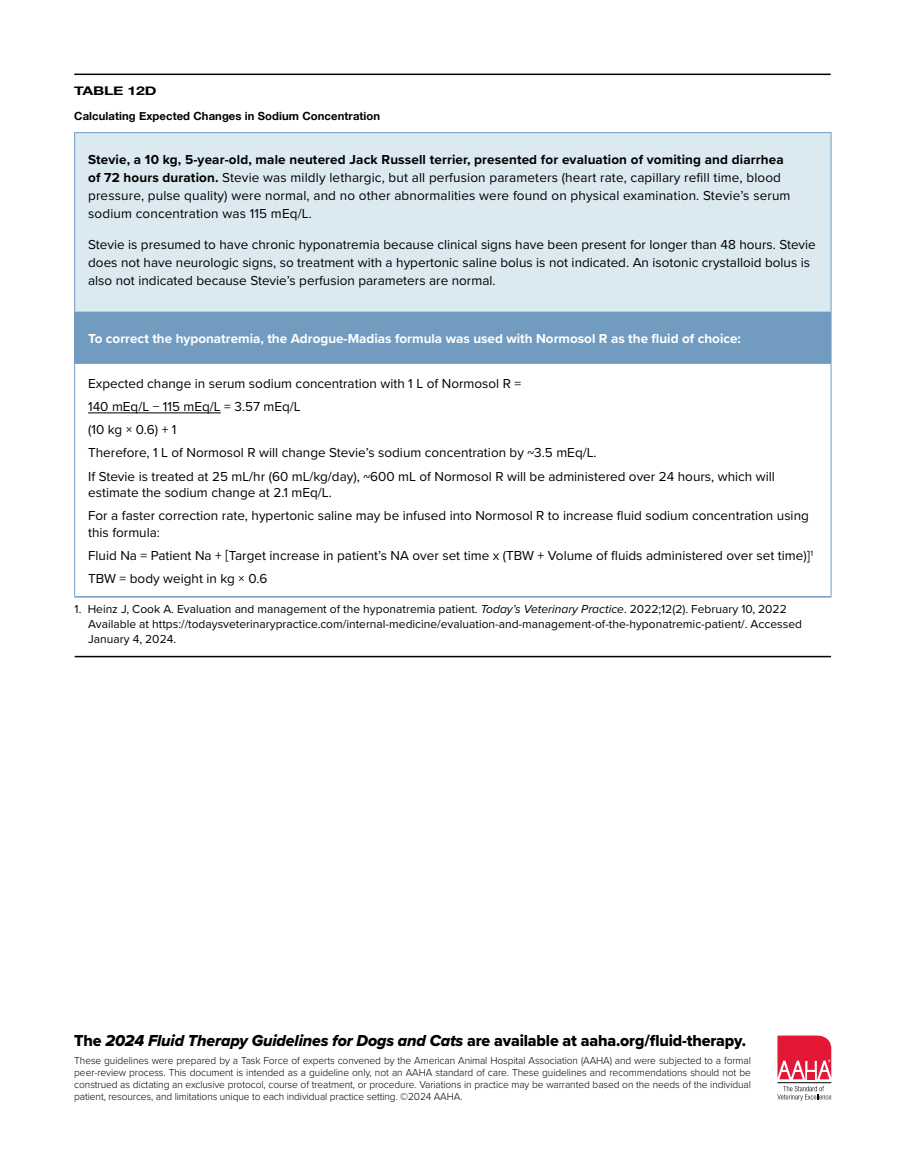
<style>
.page{position:relative;width:905px;height:1175px;background:#fff}
.page>*{position:absolute;margin:0;border:0;box-sizing:border-box;transform-origin:0 0}
.t1{font:16.5px "Proxima Nova Extrabld";letter-spacing:-.01em;color:#000}
.t2{font:13.5px/23.2px "Proxima Nova";color:#000}
.t3{font:700 13.5px "Proxima Nova";color:#fff}
.t4{font:12px/15px "Proxima Nova";color:#000}
.t5{font:700 12px "Helvetica Neue";letter-spacing:-.01em;color:#000;scale:1.32 1}
.t6{font:700 11.25px "Helvetica Neue";letter-spacing:.01em;color:#000}
.t7{font:300 10.5px/12px "Proxima Nova";letter-spacing:-.01em;color:#000;text-align:justify}
.s1{font-weight:700}
.s2{font-style:italic}
.s3{font-family:"Proxima Nova Extrabld It"}
</style>
<div class="page">
<hr style="left:777px;top:1082px;width:54px;height:1px;background:#000">
<svg style="left:777px;top:1035px;width:54px;height:44px;background:#e8425b"></svg>
<svg style="left:777px;top:1085px;width:54px;height:15px"></svg>
<hr style="left:74px;top:74px;width:756px;height:1px;background:#000">
<div style="left:75px;top:133px;width:756px;height:179px;background:#dbeaf1"></div>
<div style="left:75px;top:312px;width:756px;height:51px;background:#719cc0"></div>
<svg style="left:75px;top:364px;width:756px;height:292px"></svg>
<hr style="left:74px;top:132px;width:757px;height:1px;background:#719cc0">
<hr style="left:74px;top:133px;width:1px;height:179px;background:#719cc0">
<hr style="left:830px;top:133px;width:1px;height:179px;background:#719cc0">
<hr style="left:74px;top:312px;width:1px;height:51px;background:#719cc0">
<hr style="left:74px;top:363px;width:757px;height:1px;background:#719cc0">
<hr style="left:74px;top:364px;width:1px;height:232px;background:#719cc0">
<hr style="left:830px;top:364px;width:1px;height:232px;background:#719cc0">
<hr style="left:74px;top:596px;width:757px;height:1px;background:#719cc0">
<hr style="left:75px;top:656px;width:756px;height:1px;background:#000">
<hr style="left:88px;top:412px;width:133px;height:1px;background:#000">
<p class="t5" style="left:74px;top:82px;width:64px">TABLE 12D</p>
<p class="t6" style="left:74px;top:107px;width:307px">Calculating Expected Changes in Sodium Concentration</p>
<p class="t2" style="left:88px;top:149px;width:704px;line-height:18px"><span class="s1">Stevie, a 10 kg, 5-year-old, male neutered Jack Russell terrier, presented for evaluation of vomiting and diarrhea of 72 hours duration.</span> Stevie was mildly lethargic, but all perfusion parameters (heart rate, capillary refill time, blood pressure, pulse quality) were normal, and no other abnormalities were found on physical examination. Stevie’s serum sodium concentration was 115 mEq/L.</p>
<p class="t2" style="left:88px;top:235px;width:729px;line-height:18px">Stevie is presumed to have chronic hyponatremia because clinical signs have been present for longer than 48 hours. Stevie does not have neurologic signs, so treatment with a hypertonic saline bolus is not indicated. An isotonic crystalloid bolus is also not indicated because Stevie’s perfusion parameters are normal.</p>
<p class="t3" style="left:88px;top:328px;width:654px">To correct the hyponatremia, the Adrogue-Madias formula was used with Normosol R as the fluid of choice:</p>
<p class="t2" style="left:88px;top:371px;width:688px">Expected change in serum sodium concentration with 1 L of Normosol R =<br>140 mEq/L − 115 mEq/L = 3.57 mEq/L<br>(10 kg × 0.6) + 1<br>Therefore, 1 L of Normosol R will change Stevie’s sodium concentration by ~3.5 mEq/L.<br>If Stevie is treated at 25 mL/hr (60 mL/kg/day), ~600 mL of Normosol R will be administered over 24 hours, which will</p>
<p class="t2" style="left:88px;top:480px;width:722px">estimate the sodium change at 2.1 mEq/L.<br>For a faster correction rate, hypertonic saline may be infused into Normosol R to increase fluid sodium concentration using</p>
<p class="t2" style="left:88px;top:520px;width:726px">this formula:<br>Fluid Na = Patient Na + [Target increase in patient’s NA over set time x (TBW + Volume of fluids administered over set time)]<sup>1<br></sup>TBW = body weight in kg × 0.6</p>
<p class="t4" style="left:88px;top:601px;width:715px;text-indent:-14px">1. Heinz J, Cook A. Evaluation and management of the hyponatremia patient. <span class="s2">Today’s Veterinary Practice</span>. 2022;12(2). February 10, 2022<br>Available at https://todaysveterinarypractice.com/internal-medicine/evaluation-and-management-of-the-hyponatremic-patient/. Accessed<br>January 4, 2024.</p>
<p class="t1" style="left:74px;top:1027px;width:673px">The <span class="s3">2024 Fluid Therapy Guidelines for Dogs and Cats</span> are available at aaha.org/fluid-therapy.</p>
<p class="t7" style="left:74px;top:1054px;width:678px">These guidelines were prepared by a Task Force of experts convened by the American Animal Hospital Association (AAHA) and were subjected to a formal peer-review process. This document is intended as a guideline only, not an AAHA standard of care. These guidelines and recommendations should not be construed as dictating an exclusive protocol, course of treatment, or procedure. Variations in practice may be warranted based on the needs of the individual patient, resources, and limitations unique to each individual practice setting. ©2024 AAHA.</p>
</div>
